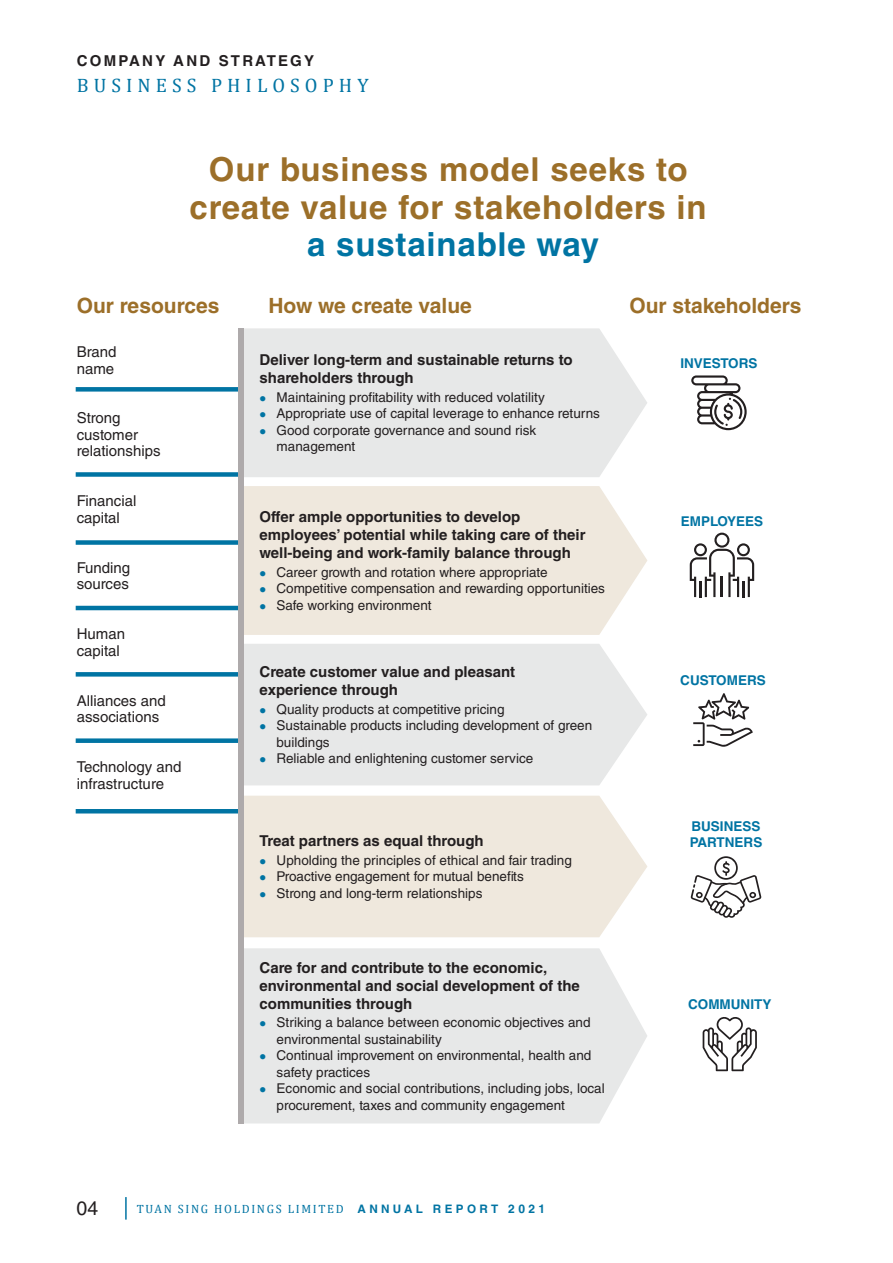
<style>
.page{position:relative;width:893px;height:1263px;background:#fff}
.page>*{position:absolute;margin:0;border:0;box-sizing:border-box;transform-origin:0 0}
.t1{font:700 33px/37.5px "Helvetica LT Std";letter-spacing:.025em;color:#9c6f29;text-align:center}
.t2{font:700 33px "Helvetica LT Std";letter-spacing:.025em;color:#0074a3}
.t3{font:700 21px "Helvetica LT Std";color:#9c6f29}
.t4{font:19.5px "Cambria";letter-spacing:.26em;color:#0074a3}
.t5{font:19.5px "Helvetica LT Std";color:#231f20}
.t6{font:700 15px/18px "Helvetica LT Std";color:#231f20}
.t7{font:15px/16.5px "Helvetica LT Std";color:#231f20}
.t8{font:700 15px "Helvetica LT Std";letter-spacing:.15em;color:#231f20}
.t9{font:13.5px/16.5px "Helvetica LT Std";color:#231f20}
.t10{font:700 13.5px/16.5px "Helvetica LT Std";color:#0074a3}
.t11{font:12px "Cambria";letter-spacing:.14em;color:#0074a3}
.s1{color:#0074a3}
.s2{font-family:"Helvetica LT Std";font-weight:700;font-size:11.7px}
.s3{font-family:"Helvetica LT Std";font-weight:700}
</style>
<div class="page">
<hr style="left:125px;top:1197px;width:2px;height:22px;background:#0074a3">
<div style="left:76px;top:387px;width:162px;height:5px;background:#0074a3"></div>
<div style="left:76px;top:472px;width:162px;height:5px;background:#0074a3"></div>
<div style="left:76px;top:540px;width:162px;height:5px;background:#0074a3"></div>
<hr style="left:76px;top:606px;width:162px;height:4px;background:#0074a3">
<div style="left:76px;top:672px;width:162px;height:5px;background:#0074a3"></div>
<div style="left:76px;top:738px;width:162px;height:5px;background:#0074a3"></div>
<hr style="left:76px;top:809px;width:162px;height:4px;background:#0074a3">
<div style="left:243px;top:328px;width:404px;height:149px;background:#e7e8e8"></div>
<div style="left:243px;top:486px;width:404px;height:149px;background:#efe8dd"></div>
<div style="left:243px;top:644px;width:404px;height:141px;background:#e7e8e8"></div>
<div style="left:243px;top:796px;width:404px;height:141px;background:#efe8dd"></div>
<div style="left:243px;top:948px;width:404px;height:175px;background:#e7e8e8"></div>
<div style="left:238px;top:328px;width:5px;height:795px;background:#aeaaab"></div>
<svg style="left:693px;top:693px;width:60px;height:54px"></svg>
<svg style="left:703px;top:1017px;width:54px;height:54px"></svg>
<svg style="left:691px;top:856px;width:70px;height:62px"></svg>
<svg style="left:691px;top:375px;width:56px;height:55px"></svg>
<svg style="left:690px;top:533px;width:64px;height:64px"></svg>
<p class="t8" style="left:77px;top:52px;width:239px">COMPANY AND STRATEGY</p>
<h3 class="t4" style="left:77px;top:74px;width:293px">BUSINESS PHILOSOPHY</h3>
<h1 class="t1" style="left:190px;top:150px;width:519px">Our business model seeks to create value for stakeholders in</h1>
<h1 class="t2" style="left:307px;top:224px;width:294px">a sustainable way</h1>
<h2 class="t3" style="left:268px;top:293px;width:205px">How we create value</h2>
<h2 class="t3" style="left:629px;top:293px;width:173px">Our stakeholders</h2>
<h2 class="t3" style="left:77px;top:293px;width:144px">Our resources</h2>
<p class="t7" style="left:77px;top:344px;width:41px">Brand name</p>
<p class="t7" style="left:77px;top:410px;width:85px">Strong customer relationships</p>
<p class="t7" style="left:77px;top:493px;width:61px">Financial capital</p>
<p class="t7" style="left:77px;top:559px;width:55px">Funding sources</p>
<p class="t7" style="left:77px;top:626px;width:50px">Human capital</p>
<p class="t7" style="left:77px;top:692px;width:91px">Alliances and associations</p>
<p class="t7" style="left:77px;top:759px;width:106px">Technology and infrastructure</p>
<p class="t6" style="left:260px;top:351px;width:314px">Deliver long-term and sustainable returns to shareholders through</p>
<p class="t9" style="left:260px;top:389px;width:287px"><span class="s1">●</span> Maintaining profitability with reduced volatility</p>
<p class="t9" style="left:260px;top:405px;width:342px"><span class="s1">●</span> Appropriate use of capital leverage to enhance returns</p>
<p class="t9" style="left:277px;top:422px;width:261px;text-indent:-17px"><span class="s1">●</span> Good corporate governance and sound risk management</p>
<p class="t6" style="left:260px;top:507px;width:327px">Offer ample opportunities to develop employees’ potential while taking care of their well-being and work-family balance through</p>
<p class="t9" style="left:260px;top:564px;width:289px"><span class="s1">●</span> Career growth and rotation where appropriate</p>
<p class="t9" style="left:260px;top:580px;width:347px"><span class="s1">●</span> Competitive compensation and rewarding opportunities</p>
<p class="t9" style="left:260px;top:597px;width:173px"><span class="s1">●</span> Safe working environment</p>
<p class="t6" style="left:260px;top:662px;width:257px">Create customer value and pleasant experience through</p>
<p class="t9" style="left:260px;top:700px;width:246px"><span class="s1">●</span> Quality products at competitive pricing</p>
<p class="t9" style="left:277px;top:717px;width:317px;text-indent:-17px"><span class="s1">●</span> Sustainable products including development of green buildings</p>
<p class="t9" style="left:260px;top:750px;width:275px"><span class="s1">●</span> Reliable and enlightening customer service</p>
<p class="t6" style="left:260px;top:831px;width:226px">Treat partners as equal through</p>
<p class="t9" style="left:260px;top:852px;width:314px"><span class="s1">●</span> Upholding the principles of ethical and fair trading</p>
<p class="t9" style="left:260px;top:868px;width:266px"><span class="s1">●</span> Proactive engagement for mutual benefits</p>
<p class="t9" style="left:260px;top:885px;width:224px"><span class="s1">●</span> Strong and long-term relationships</p>
<p class="t6" style="left:260px;top:958px;width:322px">Care for and contribute to the economic, environmental and social development of the communities through</p>
<p class="t9" style="left:277px;top:1014px;width:315px;text-indent:-17px"><span class="s1">●</span> Striking a balance between economic objectives and environmental sustainability</p>
<p class="t9" style="left:277px;top:1047px;width:316px;text-indent:-17px"><span class="s1">●</span> Continual improvement on environmental, health and safety practices</p>
<p class="t9" style="left:277px;top:1080px;width:330px;text-indent:-17px"><span class="s1">●</span> Economic and social contributions, including jobs, local procurement, taxes and community engagement</p>
<h3 class="t5" style="left:77px;top:1197px;width:23px">04</h3>
<p class="t11" style="left:137px;top:1202px;width:410px">TUAN SING HOLDINGS LIMITED <span class="s2">ANNUAL REPORT</span> <span class="s3">2021</span></p>
<p class="t10" style="left:680px;top:355px;width:79px">INVESTORS</p>
<p class="t10" style="left:681px;top:512px;width:84px">EMPLOYEES</p>
<p class="t10" style="left:680px;top:672px;width:87px">CUSTOMERS</p>
<p class="t10" style="left:690px;top:817px;width:74px">BUSINESS<br>PARTNERS</p>
<p class="t10" style="left:688px;top:995px;width:85px">COMMUNITY</p>
</div>
